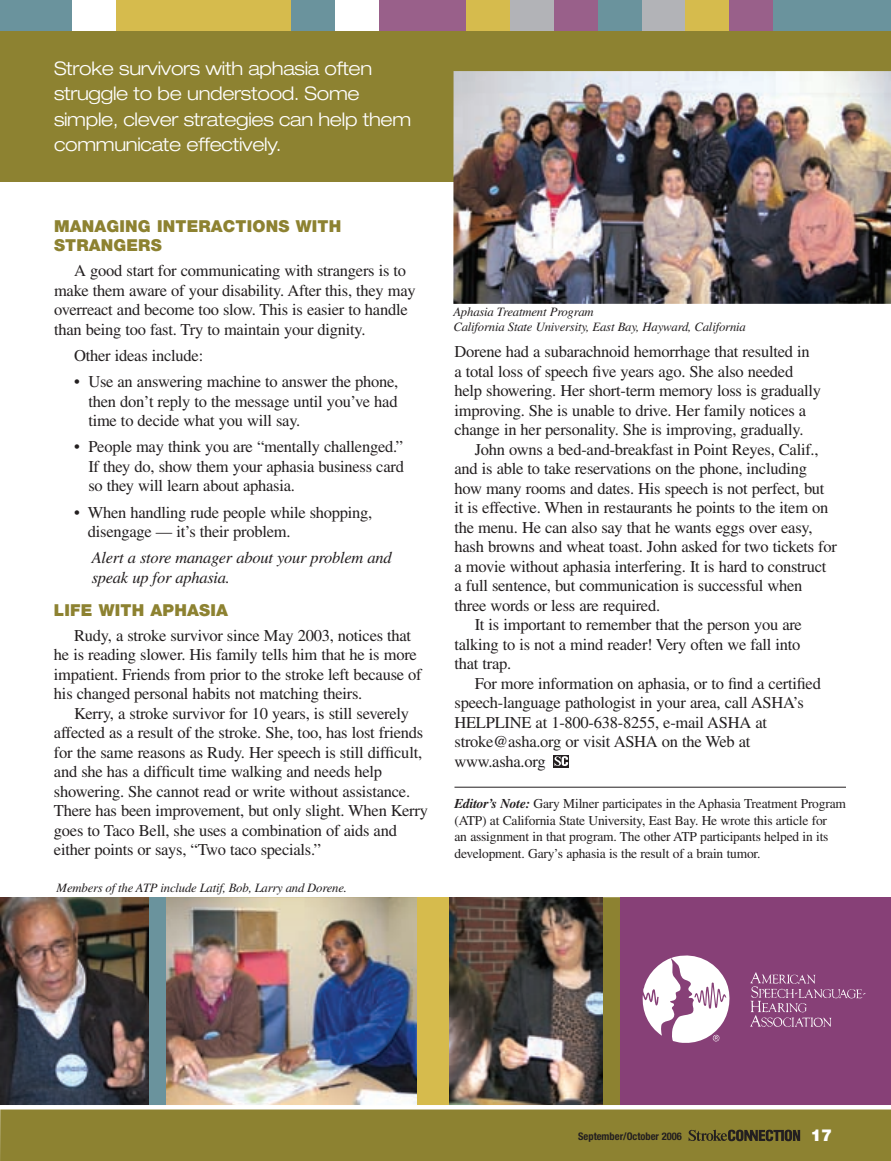
<style>
.page{position:relative;width:891px;height:1161px;background:#fff}
.page>*{position:absolute;margin:0;border:0;box-sizing:border-box;transform-origin:0 0}
.t1{font:300 expanded 18.75px/25.5px "Helvetica Neue LT Std";letter-spacing:-.015em;color:#fff}
.t2{font:16.5px/19.5px "Times";letter-spacing:-.015em;color:#231f20}
.t3{font:italic 16.5px/19.5px "Times";letter-spacing:-.015em;color:#231f20}
.t4{font:900 16.5px/19.5px "Helvetica Neue";letter-spacing:.01em;color:#8d8231}
.t5{font:900 16.5px "Helvetica Neue";color:#fff}
.t6{font:13.5px/16.5px "Times";letter-spacing:-.015em;color:#231f20}
.t7{font:italic 12.75px/14.2px "Times";letter-spacing:-.015em;color:#231f20}
.t8{font:700 condensed 10.5px "Helvetica Neue LT Std";color:#231f20}
.s1{font-weight:700;font-style:italic}
</style>
<div class="page">
<div style="left:0;top:897px;width:891px;height:264px;background:#8d8231"></div>
<div style="left:553px;top:755px;width:16px;height:12px;background:#231f20"></div>
<svg style="left:554px;top:756px;width:14px;height:10px"></svg>
<svg style="left:689px;top:1130px;width:111px;height:11px"></svg>
<img style="left:448px;top:897px;width:154px;height:208px">
<img style="left:166px;top:897px;width:251px;height:208px">
<img style="left:0;top:897px;width:150px;height:208px">
<div style="left:620px;top:897px;width:271px;height:210px;background:#874077"></div>
<svg style="left:750px;top:972px;width:115px;height:55px"></svg>
<svg style="left:642px;top:955px;width:88px;height:88px"></svg>
<div style="left:150px;top:897px;width:16px;height:210px;background:#6a939d"></div>
<div style="left:417px;top:897px;width:31px;height:211px;background:#d6bb4d"></div>
<hr style="left:454px;top:787px;width:392px;height:1px;background:#231f20">
<div style="left:0;top:0;width:891px;height:182px;background:#8d8231"></div>
<img style="left:453px;top:71px;width:438px;height:233px">
<div style="left:0;top:0;width:29px;height:31px;background:#6a939d"></div>
<div style="left:29px;top:0;width:43px;height:31px;background:#6a939d"></div>
<div style="left:72px;top:0;width:44px;height:31px;background:#fff"></div>
<div style="left:116px;top:0;width:44px;height:31px;background:#d6bb4d"></div>
<div style="left:160px;top:0;width:44px;height:31px;background:#d6bb4d"></div>
<div style="left:204px;top:0;width:44px;height:31px;background:#d6bb4d"></div>
<div style="left:248px;top:0;width:43px;height:31px;background:#d6bb4d"></div>
<div style="left:291px;top:0;width:44px;height:31px;background:#6a939d"></div>
<div style="left:335px;top:0;width:44px;height:31px;background:#fff"></div>
<div style="left:379px;top:0;width:44px;height:31px;background:#99608a"></div>
<div style="left:423px;top:0;width:44px;height:31px;background:#99608a"></div>
<div style="left:467px;top:0;width:43px;height:31px;background:#d6bb4d"></div>
<div style="left:510px;top:0;width:44px;height:31px;background:#b2b3b7"></div>
<div style="left:554px;top:0;width:44px;height:31px;background:#99608a"></div>
<div style="left:598px;top:0;width:44px;height:31px;background:#6a939d"></div>
<div style="left:642px;top:0;width:44px;height:31px;background:#b2b3b7"></div>
<div style="left:686px;top:0;width:43px;height:31px;background:#d6bb4d"></div>
<div style="left:729px;top:0;width:44px;height:31px;background:#99608a"></div>
<div style="left:773px;top:0;width:44px;height:31px;background:#6a939d"></div>
<div style="left:817px;top:0;width:44px;height:31px;background:#6a939d"></div>
<div style="left:861px;top:0;width:30px;height:31px;background:#6a939d"></div>
<div style="left:0;top:1105px;width:891px;height:5px;background:#fff"></div>
<p class="t1" style="left:54px;top:55px;width:359px">Stroke survivors with aphasia often struggle to be understood. Some simple, clever strategies can help them communicate effectively.</p>
<p class="t4" style="left:54px;top:216px;width:289px">MANAGING INTERACTIONS WITH<br>STRANGERS</p>
<p class="t2" style="left:54px;top:261px;width:363px;text-indent:20px">A good start for communicating with strangers is to make them aware of your disability. After this, they may overreact and become too slow. This is easier to handle than being too fast. Try to maintain your dignity.</p>
<p class="t2" style="left:74px;top:345px;width:131px">Other ideas include:</p>
<p class="t2" style="left:88px;top:372px;width:312px;text-align:justify;text-indent:-14px">• Use an answering machine to answer the phone, then don’t reply to the message until you’ve had time to decide what you will say.</p>
<p class="t2" style="left:88px;top:437px;width:317px;text-align:justify;text-indent:-14px">• People may think you are “mentally challenged.” If they do, show them your aphasia business card so they will learn about aphasia.</p>
<p class="t2" style="left:88px;top:502px;width:286px;text-indent:-14px">• When handling rude people while shopping, disengage — it’s their problem.</p>
<p class="t3" style="left:92px;top:548px;width:301px">Alert a store manager about your problem and speak up for aphasia.</p>
<p class="t4" style="left:54px;top:600px;width:175px">LIFE WITH APHASIA</p>
<p class="t2" style="left:54px;top:625px;width:369px;text-indent:20px">Rudy, a stroke survivor since May 2003, notices that he is reading slower. His family tells him that he is more impatient. Friends from prior to the stroke left because of his changed personal habits not matching theirs.</p>
<p class="t2" style="left:54px;top:703px;width:376px;text-indent:20px">Kerry, a stroke survivor for 10 years, is still severely affected as a result of the stroke. She, too, has lost friends for the same reasons as Rudy. Her speech is still difficult, and she has a difficult time walking and needs help showering. She cannot read or write without assistance.<br>There has been improvement, but only slight. When Kerry goes to Taco Bell, she uses a combination of aids and either points or says, “Two taco specials.”</p>
<p class="t7" style="left:57px;top:880px;width:292px">Members of the ATP include Latif, Bob, Larry and Dorene.</p>
<p class="t7" style="left:453px;top:305px;width:294px">Aphasia Treatment Program<br>California State University, East Bay, Hayward, California</p>
<p class="t2" style="left:454px;top:342px;width:368px">Dorene had a subarachnoid hemorrhage that resulted in<br>a total loss of speech five years ago. She also needed help showering. Her short-term memory loss is gradually improving. She is unable to drive. Her family notices a change in her personality. She is improving, gradually.</p>
<p class="t2" style="left:475px;top:439px;width:345px">John owns a bed-and-breakfast in Point Reyes, Calif.,</p>
<p class="t2" style="left:454px;top:459px;width:354px">and is able to take reservations on the phone, including</p>
<p class="t2" style="left:454px;top:478px;width:371px">how many rooms and dates. His speech is not perfect, but</p>
<p class="t2" style="left:454px;top:498px;width:375px">it is effective. When in restaurants he points to the item on</p>
<p class="t2" style="left:454px;top:517px;width:360px">the menu. He can also say that he wants eggs over easy,</p>
<p class="t2" style="left:454px;top:537px;width:384px">hash browns and wheat toast. John asked for two tickets for</p>
<p class="t2" style="left:454px;top:556px;width:373px">a movie without aphasia interfering. It is hard to construct</p>
<p class="t2" style="left:454px;top:576px;width:350px">a full sentence, but communication is successful when</p>
<p class="t2" style="left:454px;top:595px;width:207px">three words or less are required.</p>
<p class="t2" style="left:475px;top:615px;width:329px">It is important to remember that the person you are</p>
<p class="t2" style="left:454px;top:634px;width:348px">talking to is not a mind reader! Very often we fall into</p>
<p class="t2" style="left:454px;top:654px;width:58px">that trap.</p>
<p class="t2" style="left:475px;top:673px;width:348px">For more information on aphasia, or to find a certified</p>
<p class="t2" style="left:454px;top:693px;width:351px">speech-language pathologist in your area, call ASHA’s</p>
<p class="t2" style="left:454px;top:712px;width:314px">HELPLINE at 1-800-638-8255, e-mail ASHA at</p>
<p class="t2" style="left:454px;top:732px;width:297px">stroke@asha.org or visit ASHA on the Web at</p>
<p class="t2" style="left:454px;top:751px;width:93px">www.asha.org</p>
<p class="t6" style="left:454px;top:795px;width:393px"><span class="s1">Editor’s Note:</span> Gary Milner participates in the Aphasia Treatment Program (ATP) at California State University, East Bay. He wrote this article for<br>an assignment in that program. The other ATP participants helped in its development. Gary’s aphasia is the result of a brain tumor.</p>
<p class="t8" style="left:578px;top:1130px;width:105px">September/October 2006</p>
<p class="t5" style="left:810px;top:1125px;width:23px">17</p>
</div>
